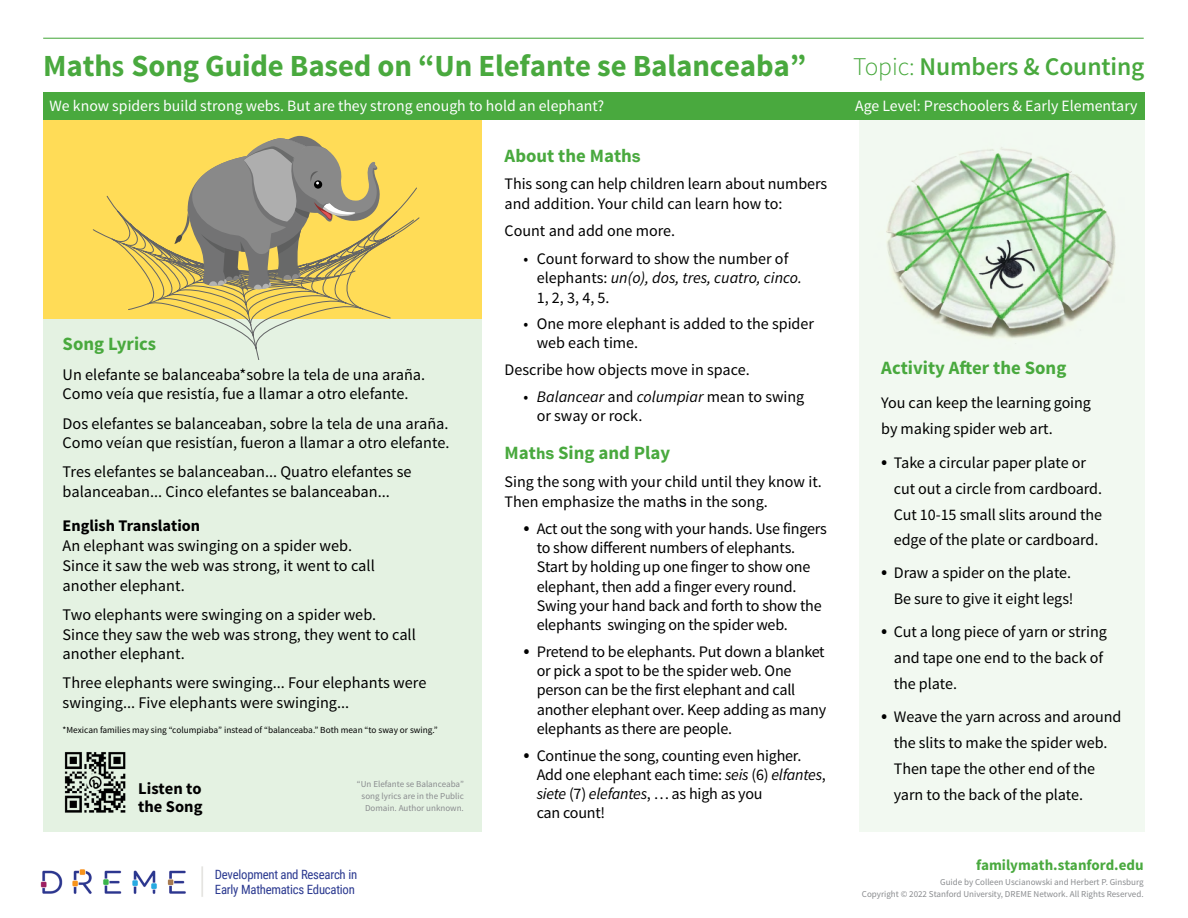
<style>
.page{position:relative;width:1188px;height:918px;background:#fff}
.page>*{position:absolute;margin:0;border:0;box-sizing:border-box;transform-origin:0 0}
.Headline_longer_text{font:700 30.75px "Source Sans Pro";letter-spacing:-.005em;color:#49a93e}
.Headline_longer_text-2{font:600 25.5px "Source Sans Pro";letter-spacing:-.005em;color:#49a93e}
.Subhead_small{font:700 18.75px "Source Sans Pro";color:#49a93e}
.Text_Regular{font:700 18.75px "Source Sans Pro";color:#49a93e}
.Text_Regular-2{font:700 16.5px/18px "Source Sans Pro";color:#000}
.Text_Regular-3{font:16.2px/19.8px "Source Sans Pro";color:#000}
.Text_Regular-4{font:700 16.2px "Source Sans Pro";color:#000}
.Text_Indented_Bullet{font:16.05px/19.2px "Source Sans Pro";letter-spacing:-.015em;color:#000}
.Text_bullet{font:16.05px/25.8px "Source Sans Pro";letter-spacing:-.005em;color:#000}
.Text_Regular-5{font:16.05px/25.8px "Source Sans Pro";color:#000}
.Text_Regular-6{font:15.75px "Source Sans Pro";color:#fff}
.Headline_longer_text-3{font:15.75px "Source Sans Pro";color:#fff}
.t1{font:700 15px "Source Sans Pro";color:#49a93e}
.t2{font:12.75px/15px "Roboto Condensed";letter-spacing:-.02em;color:#2b3990}
.Text_Regular-7{font:9.3px "Source Sans Pro";color:#000}
.Copyright{font:9px/12px "Source Sans Pro";color:#898b8e;text-align:right}
.s1{font-family:"Calibri";font-size:31.5px}
.s2{font-weight:300}
.s3{font-family:"Arial";font-size:16.5px}
.s4{font-style:italic}
.s5{font-size:16.5px}
.s6{font-family:"Arial"}
.s7{font-size:20.4px}
</style>
<div class="page">
<div style="left:43px;top:114px;width:439px;height:718px;background:#e4f2e2"></div>
<div style="left:43px;top:119px;width:439px;height:199px;background:#ffdc57"></div>
<div style="left:860px;top:114px;width:285px;height:718px;background:#f2f9f1"></div>
<hr style="left:43px;top:38px;width:1101px;height:1px;background:#49a93e">
<div style="left:43px;top:93px;width:1102px;height:27px;background:#49a93e"></div>
<img style="left:40px;top:866px;width:163px;height:31px">
<img style="left:859px;top:120px;width:257px;height:230px">
<img style="left:64px;top:752px;width:62px;height:61px">
<svg style="left:93px;top:136px;width:327px;height:223px"></svg>
<h1 class="Headline_longer_text" style="left:43px;top:47px;width:765px">Math<span class="s1">s</span> Song Guide Based on “Un Elefante se Balanceaba”</h1>
<h1 class="Headline_longer_text-2" style="left:853px;top:51px;width:293px"><span class="s2">Topic:</span> Numbers &amp; Counting</h1>
<p class="Text_Regular-6" style="left:50px;top:96px;width:556px">We know spiders build strong webs. But are they strong enough to hold an elephant?</p>
<h1 class="Headline_longer_text-3" style="left:855px;top:96px;width:284px">Age Level: Preschoolers &amp; Early Elementary</h1>
<p class="Subhead_small" style="left:63px;top:332px;width:95px">Song Lyrics</p>
<p class="Text_Regular-3" style="left:63px;top:365px;width:364px">Un elefante se balanceaba*sobre la tela de una araña.<br>Como veía que resistía, fue a llamar a otro elefante.</p>
<p class="Text_Regular-3" style="left:63px;top:414px;width:388px">Dos elefantes se balanceaban, sobre la tela de una araña.<br>Como veían que resistían, fueron a llamar a otro elefante.</p>
<p class="Text_Regular-3" style="left:63px;top:462px;width:350px">Tres elefantes se balanceaban... Quatro elefantes se balanceaban... Cinco elefantes se balanceaban...</p>
<p class="Text_Regular-4" style="left:63px;top:515px;width:139px">English Translation</p>
<p class="Text_Regular-3" style="left:63px;top:536px;width:314px">An elephant was swinging on a spider web.<br>Since it saw the web was strong, it went to call another elephant.</p>
<p class="Text_Regular-3" style="left:63px;top:605px;width:355px">Two elephants were swinging on a spider web.<br>Since they saw the web was strong, they went to call another elephant.</p>
<p class="Text_Regular-3" style="left:63px;top:673px;width:365px">Three elephants were swinging... Four elephants were swinging... Five elephants were swinging...</p>
<p class="Text_Regular-7" style="left:63px;top:724px;width:377px">*Mexican families may sing “columpiaba” instead of “balanceaba.” Both mean “to sway or swing.”</p>
<p class="Text_Regular-2" style="left:138px;top:780px;width:66px">Listen to the Song</p>
<p class="Copyright" style="left:357px;top:778px;width:108px">“Un Elefante se Balanceaba” song lyrics are in the Public<br>Domain. Author unknown.</p>
<p class="t2" style="left:215px;top:866px;width:144px">Development and Research in<br>Early Mathematics Education</p>
<p class="Text_Regular" style="left:505px;top:143px;width:138px">About the Math<span class="s3">s</span></p>
<p class="Text_Regular-5" style="left:505px;top:175px;width:324px;line-height:19.2px">This song can help children learn about numbers and addition. Your child can learn how to:</p>
<p class="Text_Regular-5" style="left:505px;top:218px;width:172px">Count and add one more.</p>
<p class="Text_Indented_Bullet" style="left:537px;top:249px;width:267px;text-indent:-13px">• Count forward to show the number of elephants: <span class="s4">un(o), dos, tres, cuatro, cinco.<br></span>1, 2, 3, 4, 5.</p>
<p class="Text_Indented_Bullet" style="left:537px;top:315px;width:279px;text-indent:-13px">• One more elephant is added to the spider web each time.</p>
<p class="Text_Indented_Bullet" style="left:505px;top:360px;width:247px">Describe how objects move in space.</p>
<p class="Text_Indented_Bullet" style="left:537px;top:387px;width:269px;text-indent:-13px">• <span class="s4">Balancear</span> and <span class="s4">columpiar</span> mean to swing or sway or rock.</p>
<p class="Text_Regular" style="left:505px;top:441px;width:167px">Mat<span class="s5">h</span><span class="s3">s</span> Sing and Play</p>
<p class="Text_Regular-5" style="left:505px;top:472px;width:319px;line-height:20px">Sing the song with your child until they know it.<br>Then emphasize the math<span class="s6">s</span> in the song.</p>
<p class="Text_Indented_Bullet" style="left:537px;top:519px;width:292px;text-indent:-13px"><span class="s7">•</span> Act out the song with your hands. Use fingers to show different numbers of elephants.<br>Start by holding up one finger to show one elephant, then add a finger every round.<br>Swing your hand back and forth to show the elephants swinging on the spider web.</p>
<p class="Text_Indented_Bullet" style="left:537px;top:642px;width:291px;text-indent:-13px"><span class="s7">•</span> Pretend to be elephants. Put down a blanket or pick a spot to be the spider web. One person can be the first elephant and call another elephant over. Keep adding as many elephants as there are people.</p>
<p class="Text_Indented_Bullet" style="left:537px;top:746px;width:291px;text-indent:-13px"><span class="s7">•</span> Continue the song, counting even higher.<br>Add one elephant each time: <span class="s4">seis</span> (6) <span class="s4">elfantes</span>, <span class="s4">siete</span> (7) <span class="s4">elefantes</span>, … as high as you<br>can count!</p>
<p class="Subhead_small" style="left:881px;top:355px;width:187px">Activity After the Song</p>
<p class="Text_Regular-5" style="left:881px;top:390px;width:211px">You can keep the learning going by making spider web art.</p>
<p class="Text_bullet" style="left:894px;top:450px;width:210px;text-indent:-13px"><span class="s7">•</span> Take a circular paper plate or cut out a circle from cardboard.<br>Cut 10-15 small slits around the edge of the plate or cardboard.</p>
<p class="Text_bullet" style="left:881px;top:561px;width:194px;text-align:right"><span class="s7">•</span> Draw a spider on the plate.<br>Be sure to give it eight legs!</p>
<p class="Text_bullet" style="left:894px;top:619px;width:214px;text-indent:-13px"><span class="s7">•</span> Cut a long piece of yarn or string and tape one end to the back of the plate.</p>
<p class="Text_bullet" style="left:894px;top:704px;width:229px;text-indent:-13px"><span class="s7">•</span> Weave the yarn across and around the slits to make the spider web.<br>Then tape the other end of the yarn to the back of the plate.</p>
<p class="t1" style="left:976px;top:856px;width:169px">familymath.stanford.edu</p>
<p class="Copyright" style="left:862px;top:876px;width:283px">Guide by Colleen Uscianowski and Herbert P. Ginsburg<br>Copyright © 2022 Stanford University, DREME Network. All Rights Reserved.</p>
</div>
